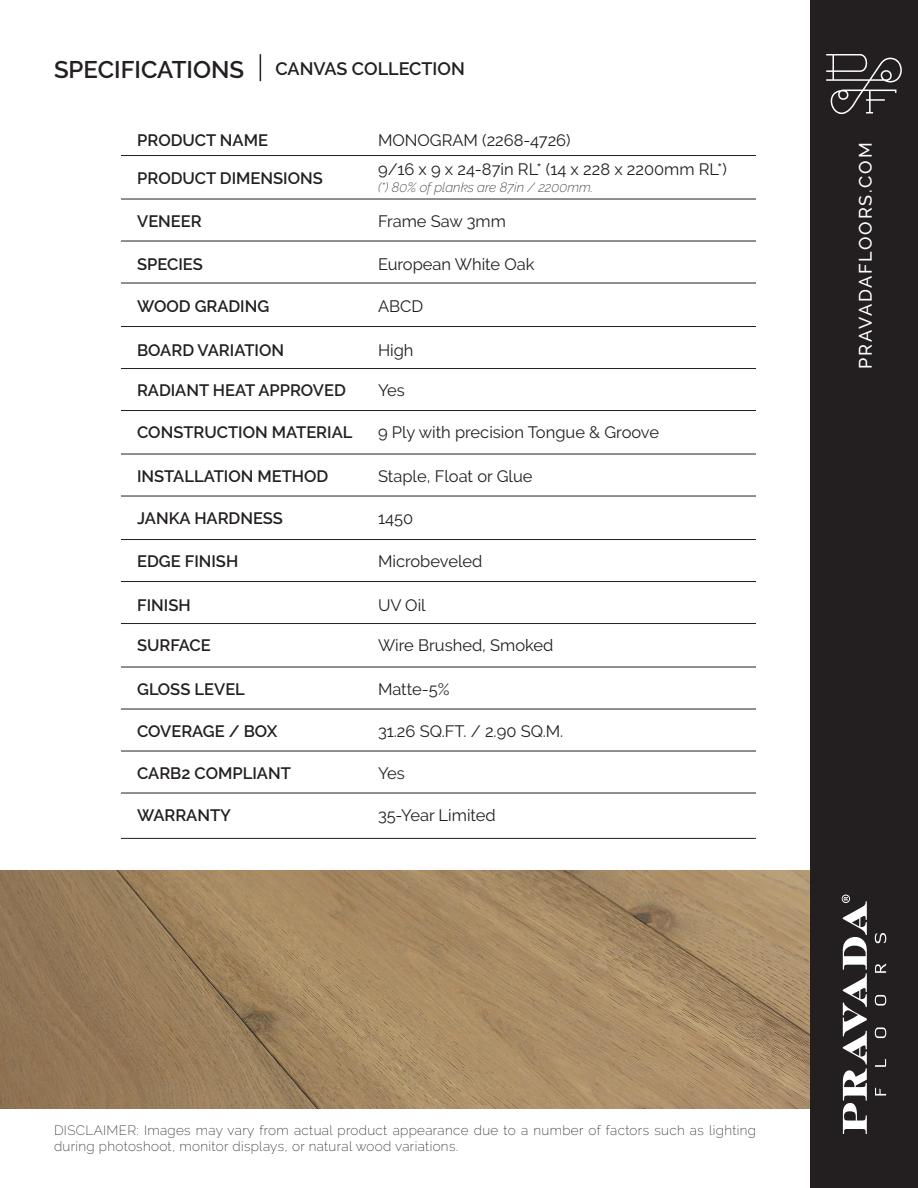
<style>
.page{position:relative;width:918px;height:1188px;background:#fff}
.page>*{position:absolute;margin:0;border:0;box-sizing:border-box;transform-origin:0 0}
.t1{font:600 24px "Raleway";color:#231f20}
.t2{font:500 18px "Raleway";letter-spacing:.1em;color:#fff}
.t3{font:600 18px "Raleway";color:#231f20}
.t4{font:16.5px "Raleway";color:#231f20}
.t5{font:600 16.5px "Raleway";color:#231f20}
.t6{font:200 13.5px/16.2px "Raleway";letter-spacing:.025em;color:#231f20}
.t7{font:italic 200 13.5px "Raleway";color:#231f20}
</style>
<div class="page">
<div style="left:810px;top:1px;width:108px;height:1187px;background:#231f20"></div>
<svg style="left:875px;top:1088px;width:11px;height:8px"></svg>
<svg style="left:875px;top:1059px;width:11px;height:8px"></svg>
<svg style="left:875px;top:1027px;width:11px;height:11px"></svg>
<svg style="left:875px;top:995px;width:11px;height:11px"></svg>
<svg style="left:875px;top:964px;width:11px;height:9px"></svg>
<svg style="left:875px;top:933px;width:11px;height:10px"></svg>
<svg style="left:842px;top:895px;width:25px;height:239px"></svg>
<svg style="left:826px;top:54px;width:76px;height:60px"></svg>
<img style="left:0;top:870px;width:810px;height:238px">
<svg style="left:260px;top:54px;width:1px;height:27px"></svg>
<hr style="left:121px;top:155px;width:635px;height:1px;background:#231f20">
<hr style="left:121px;top:199px;width:635px;height:1px;background:#231f20">
<hr style="left:121px;top:241px;width:635px;height:1px;background:#231f20">
<hr style="left:121px;top:283px;width:635px;height:1px;background:#231f20">
<hr style="left:121px;top:326px;width:635px;height:1px;background:#231f20">
<hr style="left:121px;top:368px;width:635px;height:1px;background:#231f20">
<hr style="left:121px;top:410px;width:635px;height:1px;background:#231f20">
<hr style="left:121px;top:454px;width:635px;height:1px;background:#231f20">
<hr style="left:121px;top:496px;width:635px;height:1px;background:#231f20">
<hr style="left:121px;top:539px;width:635px;height:1px;background:#231f20">
<hr style="left:121px;top:581px;width:635px;height:1px;background:#231f20">
<hr style="left:121px;top:623px;width:635px;height:1px;background:#231f20">
<hr style="left:121px;top:667px;width:635px;height:1px;background:#231f20">
<hr style="left:121px;top:709px;width:635px;height:1px;background:#231f20">
<hr style="left:121px;top:751px;width:635px;height:1px;background:#231f20">
<hr style="left:121px;top:793px;width:635px;height:1px;background:#231f20">
<hr style="left:121px;top:838px;width:635px;height:1px;background:#231f20">
<p class="t1" style="left:54px;top:56px;width:192px">SPECIFICATIONS</p>
<p class="t3" style="left:275px;top:59px;width:191px">CANVAS COLLECTION</p>
<p class="t5" style="left:137px;top:130px;width:132px">PRODUCT NAME</p>
<p class="t4" style="left:378px;top:130px;width:194px">MONOGRAM (2268-4726)</p>
<p class="t5" style="left:137px;top:168px;width:187px">PRODUCT DIMENSIONS</p>
<p class="t4" style="left:378px;top:159px;width:351px">9/16 x 9 x 24-87in RL* (14 x 228 x 2200mm RL*)</p>
<p class="t7" style="left:378px;top:180px;width:217px">(*) 80% of planks are 87in / 2200mm.</p>
<p class="t4" style="left:378px;top:211px;width:129px">Frame Saw 3mm</p>
<p class="t5" style="left:137px;top:211px;width:66px">VENEER</p>
<p class="t5" style="left:137px;top:255px;width:67px">SPECIES</p>
<p class="t4" style="left:378px;top:255px;width:158px">European White Oak</p>
<p class="t5" style="left:137px;top:297px;width:134px">WOOD GRADING</p>
<p class="t4" style="left:378px;top:297px;width:47px">ABCD</p>
<p class="t5" style="left:137px;top:340px;width:148px">BOARD VARIATION</p>
<p class="t4" style="left:378px;top:340px;width:37px">High</p>
<p class="t5" style="left:137px;top:381px;width:210px">RADIANT HEAT APPROVED</p>
<p class="t4" style="left:378px;top:381px;width:28px">Yes</p>
<p class="t5" style="left:137px;top:423px;width:217px">CONSTRUCTION MATERIAL</p>
<p class="t4" style="left:378px;top:423px;width:283px">9 Ply with precision Tongue &amp; Groove</p>
<p class="t5" style="left:137px;top:466px;width:193px">INSTALLATION METHOD</p>
<p class="t4" style="left:378px;top:466px;width:156px">Staple, Float or Glue</p>
<p class="t5" style="left:137px;top:508px;width:147px">JANKA HARDNESS</p>
<p class="t5" style="left:137px;top:552px;width:103px">EDGE FINISH</p>
<p class="t4" style="left:378px;top:552px;width:106px">Microbeveled</p>
<p class="t5" style="left:137px;top:595px;width:55px">FINISH</p>
<p class="t4" style="left:378px;top:595px;width:49px">UV Oil</p>
<p class="t5" style="left:137px;top:636px;width:75px">SURFACE</p>
<p class="t4" style="left:378px;top:636px;width:177px">Wire Brushed, Smoked</p>
<p class="t5" style="left:137px;top:679px;width:109px">GLOSS LEVEL</p>
<p class="t4" style="left:378px;top:679px;width:73px">Matte-5%</p>
<p class="t5" style="left:137px;top:721px;width:142px">COVERAGE / BOX</p>
<p class="t4" style="left:378px;top:721px;width:187px">31.26 SQ.FT. / 2.90 SQ.M.</p>
<p class="t5" style="left:137px;top:763px;width:155px">CARB2 COMPLIANT</p>
<p class="t4" style="left:378px;top:763px;width:28px">Yes</p>
<p class="t5" style="left:137px;top:806px;width:95px">WARRANTY</p>
<p class="t4" style="left:378px;top:806px;width:119px">35-Year Limited</p>
<p class="t4" style="left:378px;top:508px;width:37px">1450</p>
<p class="t2" style="left:855px;top:369px;width:228px;rotate:-90deg">PRAVADAFLOORS.COM</p>
<p class="t6" style="left:54px;top:1122px;width:704px">DISCLAIMER: Images may vary from actual product appearance due to a number of factors such as lighting during photoshoot, monitor displays, or natural wood variations.</p>
</div>
